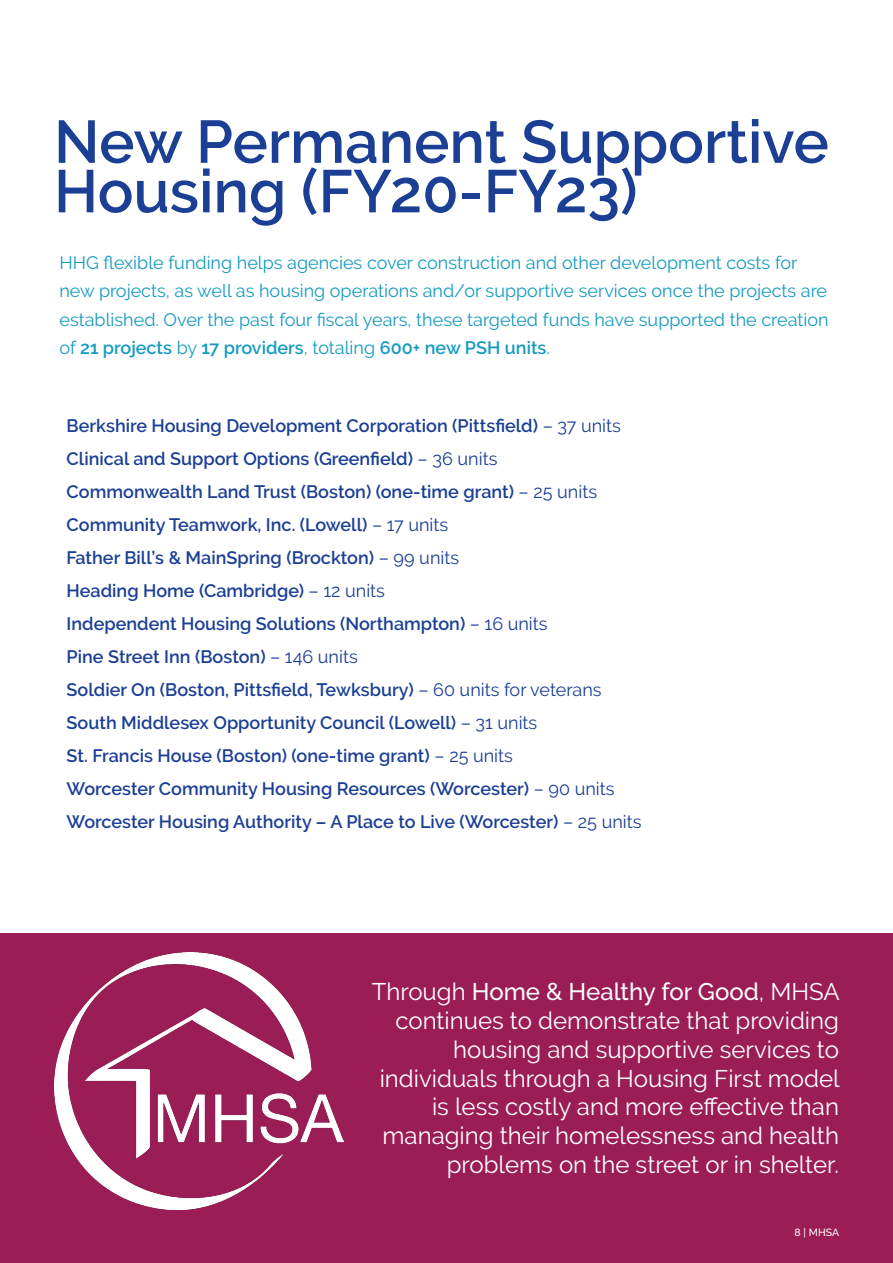
<style>
.page{position:relative;width:893px;height:1263px;background:#fff}
.page>*{position:absolute;margin:0;border:0;box-sizing:border-box;transform-origin:0 0}
.t1{font:600 60px/49.5px "Raleway";color:#1b3f94}
.t2{font:24px/28.8px "Raleway";color:#fff;text-align:right}
.t3{font:500 24px "Raleway";color:#fff}
.t4{font:600 18px "Raleway";color:#1b3f94}
.t5{font:18px/28.5px "Raleway";color:#159bc0}
.Footer_Page_Numbers{font:500 10.5px "Raleway";color:#fff}
.s1{font-weight:600}
.s2{font-weight:400}
</style>
<div class="page">
<div style="left:0;top:933px;width:893px;height:330px;background:#9b1d56"></div>
<img style="left:54px;top:952px;width:289px;height:258px">
<p class="t1" style="left:54px;top:117px;width:776px">New Permanent Supportive<br>Housing (FY20-FY23)</p>
<p class="t5" style="left:59px;top:248px;width:771px">HHG flexible funding helps agencies cover construction and other development costs for new projects, as well as housing operations and/or supportive services once the projects are established. Over the past four fiscal years, these targeted funds have supported the creation of <span class="s1">21 projects</span> by <span class="s1">17 providers</span>, totaling <span class="s1">600+ new PSH units</span>.</p>
<p class="t4" style="left:67px;top:415px;width:556px">Berkshire Housing Development Corporation (Pittsfield) <span class="s2">– 37 units</span></p>
<p class="t4" style="left:67px;top:448px;width:432px">Clinical and Support Options (Greenfield) <span class="s2">– 36 units</span></p>
<p class="t4" style="left:67px;top:481px;width:532px">Commonwealth Land Trust (Boston) (one-time grant) <span class="s2">– 25 units</span></p>
<p class="t4" style="left:67px;top:514px;width:383px">Community Teamwork, Inc. (Lowell) <span class="s2">– 17 units</span></p>
<p class="t4" style="left:67px;top:547px;width:394px">Father Bill’s &amp; MainSpring (Brockton) <span class="s2">– 99 units</span></p>
<p class="t4" style="left:67px;top:580px;width:320px">Heading Home (Cambridge) <span class="s2">– 12 units</span></p>
<p class="t4" style="left:67px;top:613px;width:483px">Independent Housing Solutions (Northampton) <span class="s2">– 16 units</span></p>
<p class="t4" style="left:67px;top:646px;width:293px">Pine Street Inn (Boston) <span class="s2">– 146 units</span></p>
<p class="t4" style="left:67px;top:679px;width:537px">Soldier On (Boston, Pittsfield, Tewksbury) <span class="s2">– 60 units for veterans</span></p>
<p class="t4" style="left:67px;top:712px;width:472px">South Middlesex Opportunity Council (Lowell) <span class="s2">– 31 units</span></p>
<p class="t4" style="left:67px;top:745px;width:448px">St. Francis House (Boston) (one-time grant) <span class="s2">– 25 units</span></p>
<p class="t4" style="left:67px;top:778px;width:549px">Worcester Community Housing Resources (Worcester) <span class="s2">– 90 units</span></p>
<p class="t4" style="left:67px;top:811px;width:576px">Worcester Housing Authority – A Place to Live (Worcester) <span class="s2">– 25 units</span></p>
<p class="t3" style="left:372px;top:978px;width:469px"><span class="s2">Through</span> Home &amp; Healthy for Good<span class="s2">, MHSA</span></p>
<p class="t2" style="left:380px;top:1006px;width:461px">continues to demonstrate that providing housing and supportive services to individuals through a Housing First model is less costly and more effective than managing their homelessness and health</p>
<p class="t2" style="left:447px;top:1150px;width:394px">problems on the street or in shelter.</p>
<p class="Footer_Page_Numbers" style="left:794px;top:1226px;width:46px">8 | MHSA</p>
</div>
